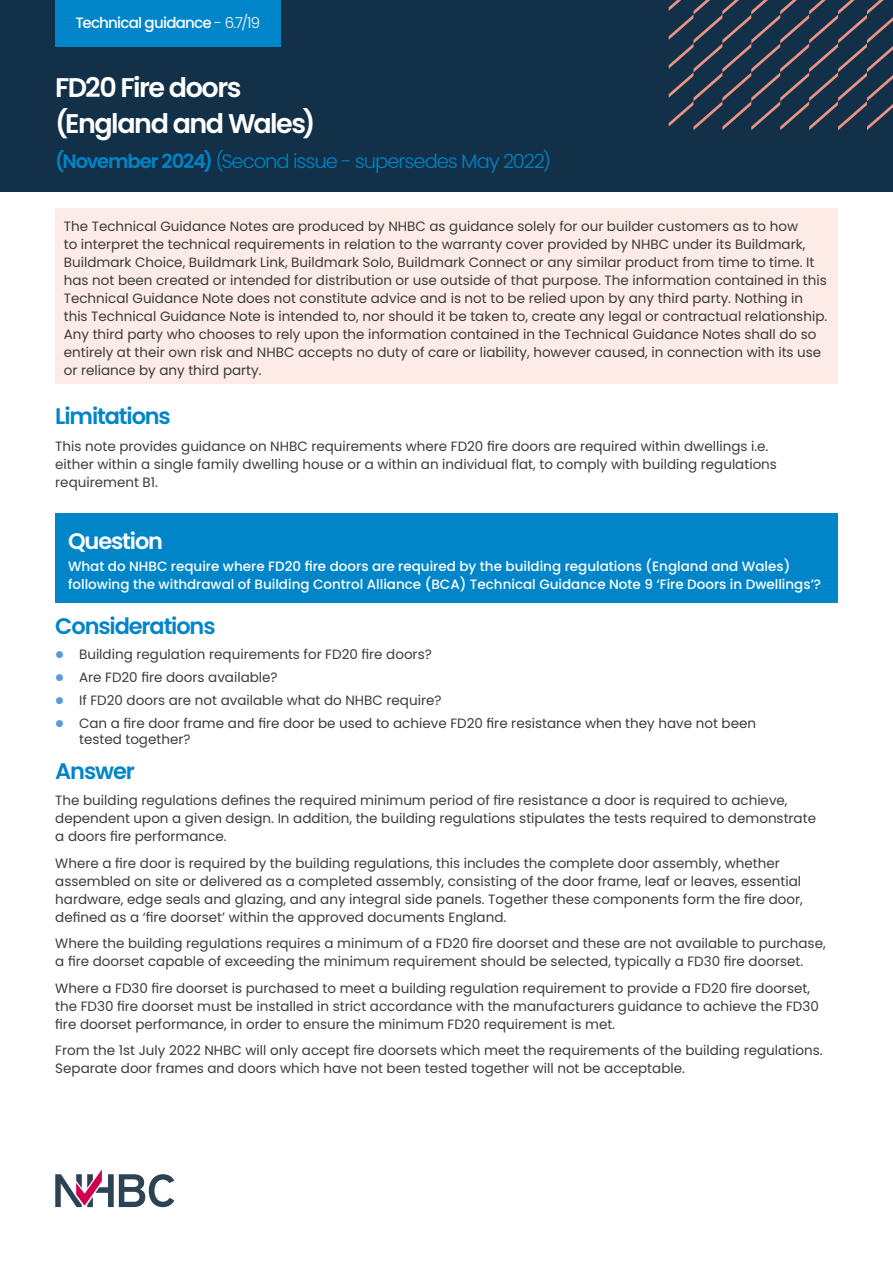
<style>
.page{position:relative;width:893px;height:1263px;background:#fff}
.page>*{position:absolute;margin:0;border:0;box-sizing:border-box;transform-origin:0 0}
.t1{font:600 27px/35.5px "Poppins";letter-spacing:-.055em;color:#fff}
.t2{font:600 22.5px "Poppins";letter-spacing:-.05em;color:#0085c8}
.t3{font:600 22.5px "Poppins";letter-spacing:-.05em;color:#fff}
.t4{font:300 19.5px "Poppins";letter-spacing:-.05em;color:#0085c8}
.t5{font:500 15px "Poppins";letter-spacing:-.05em;color:#fff}
.t6{font:13.5px/18px "Poppins";color:#3c3c3b}
.t7{font:500 13.5px/18px "Poppins";color:#fff}
.s1{font-weight:300}
.s2{font-weight:600}
</style>
<div class="page">
<div style="left:0;top:0;width:893px;height:191px;background:#123047"></div>
<svg style="left:55px;top:1169px;width:119px;height:38px"></svg>
<svg style="left:669px;top:0;width:224px;height:130px"></svg>
<div style="left:55px;top:208px;width:783px;height:176px;background:#fcebe7"></div>
<div style="left:55px;top:513px;width:783px;height:89px;background:#0085c8"></div>
<div style="left:55px;top:0;width:226px;height:46px;background:#0085c8"></div>
<p class="t5" style="left:76px;top:14px;width:186px">Technical guidance <span class="s1">- 6.7/19</span></p>
<h1 class="t1" style="left:55px;top:70px;width:262px">FD20 Fire doors (England and Wales)</h1>
<h3 class="t4" style="left:55px;top:150px;width:497px"><span class="s2">(November 2024)</span> (Second issue - supersedes May 2022)</h3>
<p class="t6" style="left:64px;top:217px;width:765px">The Technical Guidance Notes are produced by NHBC as guidance solely for our builder customers as to how<br>to interpret the technical requirements in relation to the warranty cover provided by NHBC under its Buildmark, Buildmark Choice, Buildmark Link, Buildmark Solo, Buildmark Connect or any similar product from time to time. It has not been created or intended for distribution or use outside of that purpose. The information contained in this Technical Guidance Note does not constitute advice and is not to be relied upon by any third party. Nothing in this Technical Guidance Note is intended to, nor should it be taken to, create any legal or contractual relationship.<br>Any third party who chooses to rely upon the information contained in the Technical Guidance Notes shall do so entirely at their own risk and NHBC accepts no duty of care or liability, however caused, in connection with its use or reliance by any third party.</p>
<h2 class="t2" style="left:55px;top:403px;width:117px">Limitations</h2>
<p class="t6" style="left:55px;top:437px;width:723px">This note provides guidance on NHBC requirements where FD20 fire doors are required within dwellings i.e. either within a single family dwelling house or a within an individual flat, to comply with building regulations requirement B1.</p>
<h2 class="t3" style="left:68px;top:528px;width:97px">Question</h2>
<p class="t7" style="left:68px;top:558px;width:755px">What do NHBC require where FD20 fire doors are required by the building regulations (England and Wales) following the withdrawal of Building Control Alliance (BCA) Technical Guidance Note 9 ‘Fire Doors in Dwellings’?</p>
<h2 class="t2" style="left:55px;top:613px;width:162px">Considerations</h2>
<p class="t6" style="left:79px;top:643px;width:678px;line-height:23px">Building regulation requirements for FD20 fire doors?<br>Are FD20 fire doors available?<br>If FD20 doors are not available what do NHBC require?<br>Can a fire door frame and fire door be used to achieve FD20 fire resistance when they have not been</p>
<p class="t6" style="left:79px;top:731px;width:113px">tested together?</p>
<h2 class="t2" style="left:55px;top:758px;width:81px">Answer</h2>
<p class="t6" style="left:55px;top:792px;width:762px">The building regulations defines the required minimum period of fire resistance a door is required to achieve, dependent upon a given design. In addition, the building regulations stipulates the tests required to demonstrate a doors fire performance.</p>
<p class="t6" style="left:55px;top:854px;width:749px">Where a fire door is required by the building regulations, this includes the complete door assembly, whether assembled on site or delivered as a completed assembly, consisting of the door frame, leaf or leaves, essential hardware, edge seals and glazing, and any integral side panels. Together these components form the fire door, defined as a ‘fire doorset’ within the approved documents England.</p>
<p class="t6" style="left:55px;top:935px;width:772px">Where the building regulations requires a minimum of a FD20 fire doorset and these are not available to purchase, a fire doorset capable of exceeding the minimum requirement should be selected, typically a FD30 fire doorset.</p>
<p class="t6" style="left:55px;top:979px;width:765px">Where a FD30 fire doorset is purchased to meet a building regulation requirement to provide a FD20 fire doorset, the FD30 fire doorset must be installed in strict accordance with the manufacturers guidance to achieve the FD30 fire doorset performance, in order to ensure the minimum FD20 requirement is met.</p>
<p class="t6" style="left:55px;top:1042px;width:769px">From the 1st July 2022 NHBC will only accept fire doorsets which meet the requirements of the building regulations.<br>Separate door frames and doors which have not been tested together will not be acceptable.</p>
</div>
